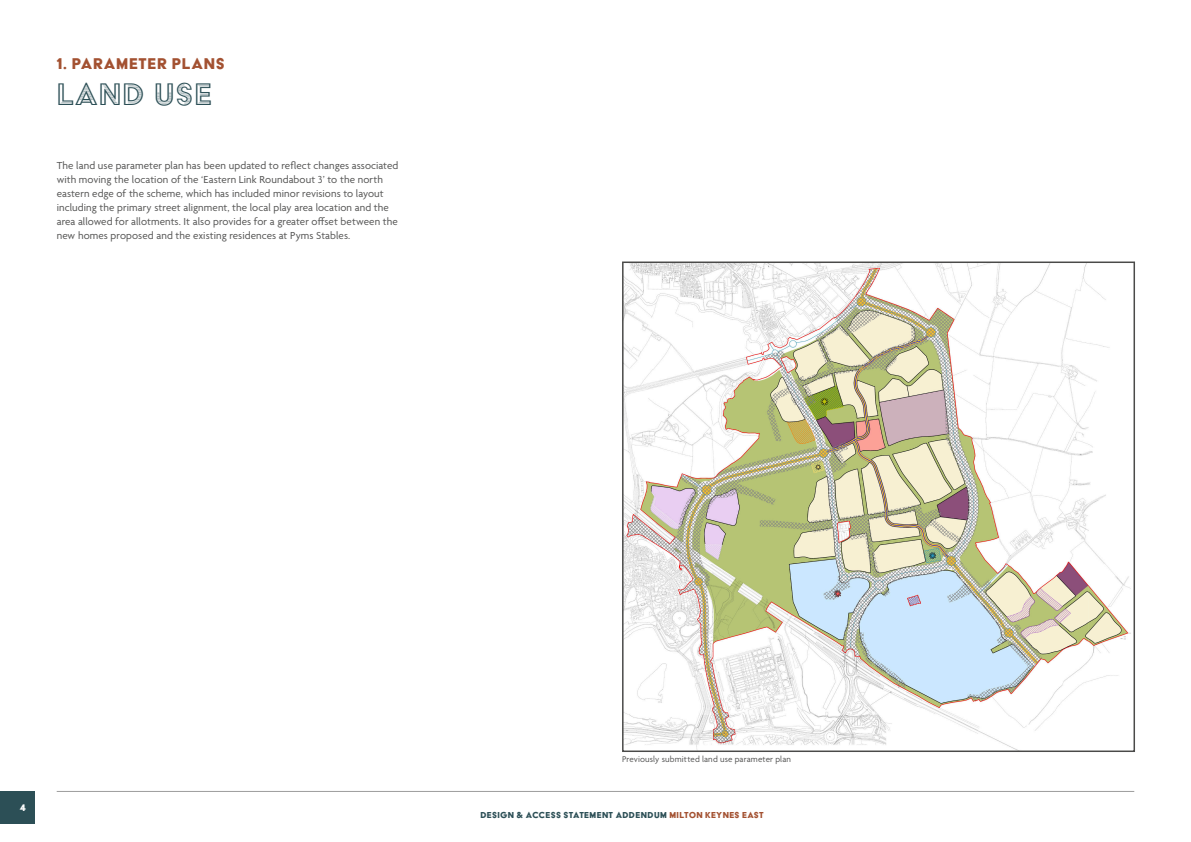
<style>
.page{position:relative;width:1191px;height:842px;background:#fff}
.page>*{position:absolute;margin:0;border:0;box-sizing:border-box;transform-origin:0 0}
.t1{font:36px "Acier BAT Text Gris";letter-spacing:.02em;color:#2c4f56}
.t2{font:18px "Acier BAT Text Solid";letter-spacing:.04em;color:#a35131}
.t3{font:11px/14px "Agenda";letter-spacing:.005em;color:#565655}
.t4{font:11px "Acier BAT Text Solid";color:#fff}
.t5{font:10px "Acier BAT Text Solid";letter-spacing:.03em;color:#2c4f56}
.t6{font:9px "Agenda";letter-spacing:.015em;color:#565655}
.s1{color:#a35131}
</style>
<div class="page">
<hr style="left:57px;top:791px;width:1077px;height:1px;background:#9c9c9c">
<div style="left:0;top:791px;width:35px;height:32px;background:#2c4f56"></div>
<img style="left:625px;top:264px;width:506px;height:485px">
<div style="left:622px;top:261px;width:513px;height:491px;border:2px solid #4a4a49"></div>
<p class="t2" style="left:57px;top:54px;width:170px">1. PARAMETER PLANS</p>
<p class="t1" style="left:57px;top:75px;width:156px">LAND USE</p>
<p class="t3" style="left:57px;top:160px;width:343px">The land use parameter plan has been updated to reflect changes associated with moving the location of the ‘Eastern Link Roundabout 3’ to the north eastern edge of the scheme, which has included minor revisions to layout including the primary street alignment, the local play area location and the area allowed for allotments. It also provides for a greater offset between the new homes proposed and the existing residences at Pyms Stables.</p>
<p class="t4" style="left:20px;top:802px;width:7px">4</p>
<p class="t6" style="left:622px;top:754px;width:170px">Previously submitted land use parameter plan</p>
<p class="t5" style="left:480px;top:810px;width:285px">DESIGN &amp; ACCESS STATEMENT ADDENDUM <span class="s1">MILTON KEYNES EAST</span></p>
</div>
